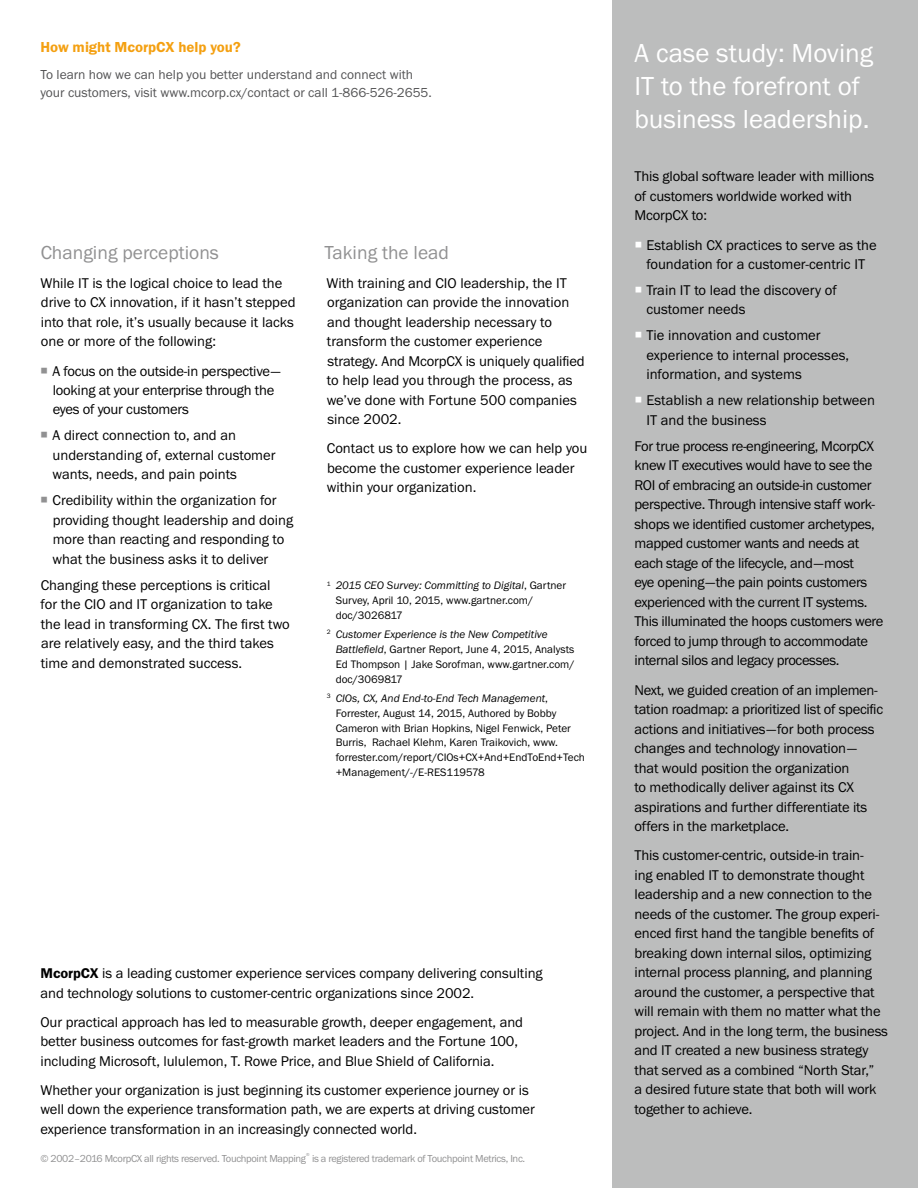
<style>
.page{position:relative;width:918px;height:1188px;background:#fff}
.page>*{position:absolute;margin:0;border:0;box-sizing:border-box;transform-origin:0 0}
.t1{font:27px/33px "Franklin Got T";color:#fff}
.t2{font:19.5px "Franklin Got T";color:#919192}
.t3{font:600 15px "Franklin Got T";color:#f4a011}
.t4{font:14.7px/19.5px "Franklin Got T";letter-spacing:-.01em;color:#000}
.t5{font:13.5px/18px "Franklin Got T";color:#545455}
.t6{font:11.25px/15px "Franklin Got T";color:#000}
.t7{font:10.5px "Franklin Got T";letter-spacing:-.03em;color:#919192}
.t8{font:4.5px "Franklin Got T";color:#919192}
.s1{font-style:italic}
.s2{font-weight:600}
</style>
<div class="page">
<div style="left:613px;top:0;width:305px;height:1188px;background:#bcbdbd"></div>
<p class="t3" style="left:40px;top:39px;width:202px">How might McorpCX help you?</p>
<p class="t5" style="left:40px;top:66px;width:393px">To learn how we can help you better understand and connect with your customers, visit www.mcorp.cx/contact or call 1-866-526-2655.</p>
<h2 class="t2" style="left:41px;top:241px;width:180px">Changing perceptions</h2>
<p class="t4" style="left:40px;top:273px;width:257px">While IT is the logical choice to lead the drive to CX innovation, if it hasn’t stepped into that role, it’s usually because it lacks one or more of the following:</p>
<p class="t4" style="left:52px;top:361px;width:230px">A focus on the outside-in perspective— looking at your enterprise through the eyes of your customers</p>
<p class="t4" style="left:52px;top:426px;width:225px">A direct connection to, and an understanding of, external customer wants, needs, and pain points</p>
<p class="t4" style="left:52px;top:491px;width:242px">Credibility within the organization for providing thought leadership and doing more than reacting and responding to what the business asks it to deliver</p>
<p class="t4" style="left:41px;top:575px;width:251px">Changing these perceptions is critical for the CIO and IT organization to take the lead in transforming CX. The first two are relatively easy, and the third takes time and demonstrated success.</p>
<h2 class="t2" style="left:324px;top:241px;width:126px">Taking the lead</h2>
<p class="t4" style="left:327px;top:273px;width:260px">With training and CIO leadership, the IT organization can provide the innovation and thought leadership necessary to transform the customer experience strategy. And McorpCX is uniquely qualified to help lead you through the process, as we’ve done with Fortune 500 companies since 2002.</p>
<p class="t4" style="left:327px;top:439px;width:262px">Contact us to explore how we can help you become the customer experience leader within your organization.</p>
<p class="t6" style="left:336px;top:578px;width:232px;text-indent:-9px"><sup>1</sup> <span class="s1">2015 CEO Survey: Committing to Digital</span>, Gartner<br>Survey, April 10, 2015, www.gartner.com/ doc/3026817</p>
<p class="t6" style="left:336px;top:627px;width:240px;text-indent:-9px"><sup>2</sup> <span class="s1">Customer Experience is the New Competitive Battlefield</span>, Gartner Report, June 4, 2015, Analysts Ed Thompson | Jake Sorofman, www.gartner.com/ doc/3069817</p>
<p class="t6" style="left:336px;top:690px;width:251px;text-indent:-9px"><sup>3</sup> <span class="s1">CIOs, CX, And End-to-End Tech Management</span>, Forrester, August 14, 2015, Authored by Bobby Cameron with Brian Hopkins, Nigel Fenwick, Peter Burris, Rachael Klehm, Karen Traikovich, www. forrester.com/report/CIOs+CX+And+EndToEnd+Tech +Management/-/E-RES119578</p>
<p class="t4" style="left:40px;top:963px;width:504px"><span class="s2">McorpCX</span> is a leading customer experience services company delivering consulting and technology solutions to customer-centric organizations since 2002.</p>
<p class="t4" style="left:40px;top:1012px;width:484px">Our practical approach has led to measurable growth, deeper engagement, and better business outcomes for fast-growth market leaders and the Fortune 100, including Microsoft, lululemon, T. Rowe Price, and Blue Shield of California.</p>
<p class="t4" style="left:40px;top:1080px;width:496px">Whether your organization is just beginning its customer experience journey or is well down the experience transformation path, we are experts at driving customer experience transformation in an increasingly connected world.</p>
<p class="t8" style="left:306px;top:1152px;width:5px">®</p>
<p class="t7" style="left:40px;top:1153px;width:111px"><span class="s2">McorpCX</span> | www.mcorp.cx</p>
<p class="t7" style="left:312px;top:1153px;width:215px">is a registered trademark of Touchpoint Metrics, Inc.</p>
<p class="t7" style="left:40px;top:1153px;width:267px">© 2002–2016 McorpCX all rights reserved. Touchpoint Mapping</p>
<h1 class="t1" style="left:634px;top:36px;width:240px">A case study: Moving<br>IT to the forefront of business leadership.</h1>
<p class="t4" style="left:634px;top:167px;width:241px">This global software leader with millions of customers worldwide worked with<br>McorpCX to:</p>
<p class="t4" style="left:646px;top:235px;width:232px">Establish CX practices to serve as the foundation for a customer-centric IT</p>
<p class="t4" style="left:646px;top:280px;width:192px">Train IT to lead the discovery of customer needs</p>
<p class="t4" style="left:646px;top:326px;width:204px">Tie innovation and customer experience to internal processes, information, and systems</p>
<p class="t4" style="left:646px;top:391px;width:230px">Establish a new relationship between<br>IT and the business</p>
<p class="t4" style="left:634px;top:436px;width:250px">For true process re-engineering, McorpCX knew IT executives would have to see the ROI of embracing an outside-in customer perspective. Through intensive staff work&shy;shops we identified customer archetypes, mapped customer wants and needs at each stage of the lifecycle, and—most<br>eye opening—the pain points customers experienced with the current IT systems.<br>This illuminated the hoops customers were forced to jump through to accommodate internal silos and legacy processes.</p>
<p class="t4" style="left:634px;top:680px;width:250px">Next, we guided creation of an implemen&shy;tation roadmap: a prioritized list of specific actions and initiatives—for both process changes and technology innovation— that would position the organization<br>to methodically deliver against its CX aspirations and further differentiate its offers in the marketplace.</p>
<p class="t4" style="left:634px;top:845px;width:255px">This customer-centric, outside-in train-<br>ing enabled IT to demonstrate thought leadership and a new connection to the needs of the customer. The group experi&shy;enced first hand the tangible benefits of breaking down internal silos, optimizing internal process planning, and planning around the customer, a perspective that will remain with them no matter what the project. And in the long term, the business and IT created a new business strategy that served as a combined “North Star,”<br>a desired future state that both will work together to achieve.</p>
</div>
